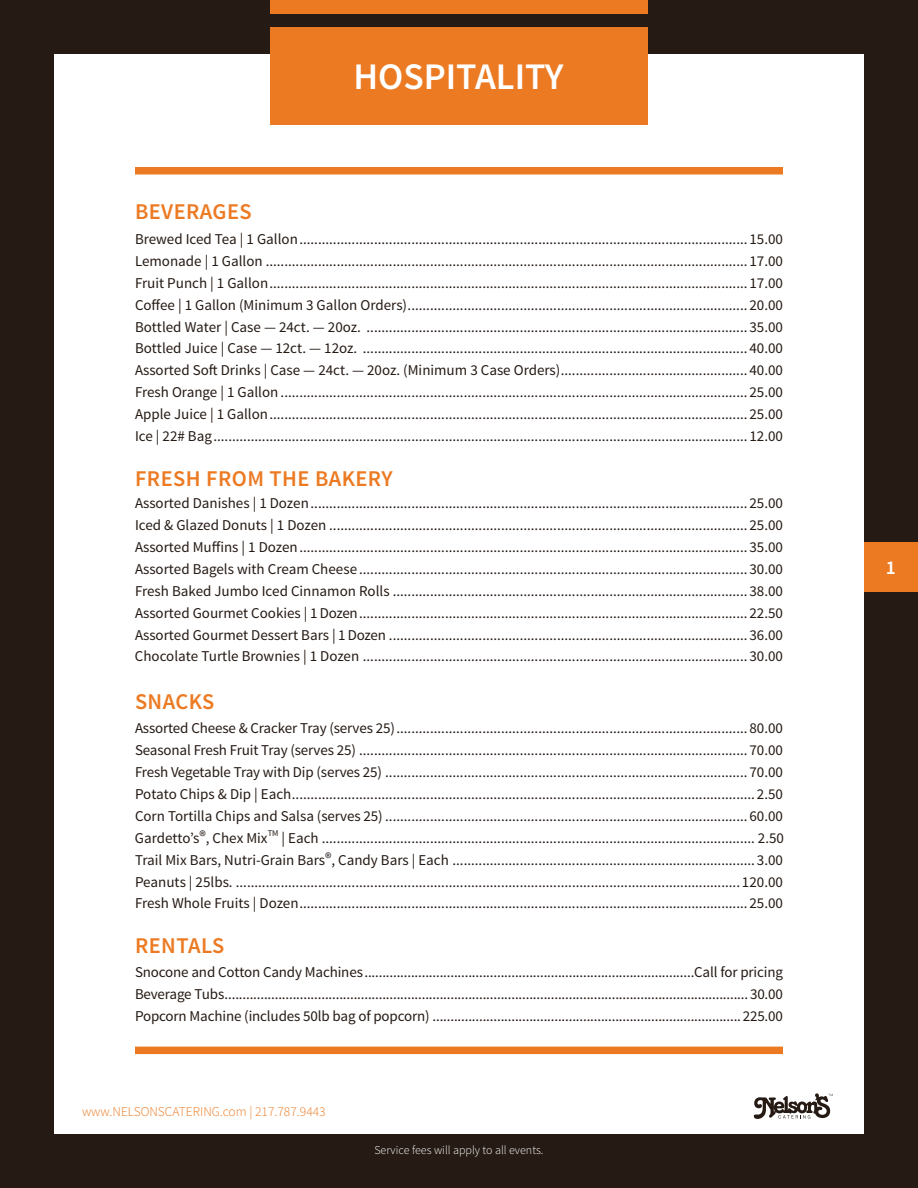
<style>
.page{position:relative;width:918px;height:1188px;background:#251a14}
.page>*{position:absolute;margin:0;border:0;box-sizing:border-box;transform-origin:0 0}
.t1{font:600 37.5px "Source Sans Pro";color:#fff}
.t2{font:37.5px "Source Sans Pro";color:#fff}
.t3{font:600 22.5px "Source Sans Pro";letter-spacing:.02em;color:#ec7a23}
.t4{font:600 19.5px "Source Sans Pro";color:#fff}
.t5{font:15px/21.9px "Source Sans Pro";color:#251a14;text-align:justify}
.t6{font:300 13.5px "Source Sans Pro";color:#ec7a23}
.t7{font:300 12px "Source Sans Pro";color:#fff}
</style>
<div class="page">
<div style="left:54px;top:54px;width:810px;height:1080px;background:#fff"></div>
<svg style="left:754px;top:1093px;width:79px;height:26px"></svg>
<div style="left:135px;top:167px;width:648px;height:8px;background:#ec7a23"></div>
<div style="left:135px;top:1047px;width:648px;height:7px;background:#ec7a23"></div>
<div style="left:270px;top:27px;width:378px;height:97px;background:#ec7a23"></div>
<div style="left:270px;top:0;width:378px;height:14px;background:#ec7a23"></div>
<div style="left:864px;top:542px;width:54px;height:50px;background:#ec7a23"></div>
<h1 class="t2" style="left:386px;top:44px;width:150px">Breakfast</h1>
<h1 class="t1" style="left:354px;top:52px;width:212px">HOSPITALITY</h1>
<h2 class="t3" style="left:135px;top:198px;width:118px">BEVERAGES</h2>
<p class="t5" style="left:135px;top:228px;width:650px">Brewed Iced Tea | 1 Gallon........................................................................................................................ 15.00<br>Lemonade | 1 Gallon ................................................................................................................................. 17.00<br>Fruit Punch | 1 Gallon................................................................................................................................ 17.00<br>Coffee | 1 Gallon (Minimum 3 Gallon Orders)........................................................................................... 20.00<br>Bottled Water | Case — 24ct. — 20oz. ...................................................................................................... 35.00<br>Bottled Juice | Case — 12ct. — 12oz. ....................................................................................................... 40.00<br>Assorted Soft Drinks | Case — 24ct. — 20oz. (Minimum 3 Case Orders).................................................. 40.00<br>Fresh Orange | 1 Gallon ............................................................................................................................. 25.00<br>Apple Juice | 1 Gallon................................................................................................................................ 25.00<br>Ice | 22# Bag............................................................................................................................................... 12.00</p>
<h2 class="t3" style="left:135px;top:464px;width:259px">FRESH FROM THE BAKERY</h2>
<p class="t5" style="left:135px;top:492px;width:650px">Assorted Danishes | 1 Dozen..................................................................................................................... 25.00<br>Iced &amp; Glazed Donuts | 1 Dozen ................................................................................................................ 25.00<br>Assorted Muffins | 1 Dozen........................................................................................................................ 35.00<br>Assorted Bagels with Cream Cheese ........................................................................................................ 30.00<br>Fresh Baked Jumbo Iced Cinnamon Rolls ............................................................................................... 38.00<br>Assorted Gourmet Cookies | 1 Dozen........................................................................................................ 22.50<br>Assorted Gourmet Dessert Bars | 1 Dozen ................................................................................................ 36.00<br>Chocolate Turtle Brownies | 1 Dozen ....................................................................................................... 30.00</p>
<h2 class="t3" style="left:135px;top:687px;width:81px">SNACKS</h2>
<p class="t5" style="left:135px;top:717px;width:651px">Assorted Cheese &amp; Cracker Tray (serves 25).............................................................................................. 80.00<br>Seasonal Fresh Fruit Tray (serves 25) ........................................................................................................ 70.00<br>Fresh Vegetable Tray with Dip (serves 25) ................................................................................................. 70.00<br>Potato Chips &amp; Dip | Each............................................................................................................................ 2.50<br>Corn Tortilla Chips and Salsa (serves 25) ................................................................................................. 60.00<br>Gardetto’s®, Chex Mix<sup>TM</sup> | Each .................................................................................................................... 2.50<br>Trail Mix Bars, Nutri-Grain Bars®, Candy Bars | Each ................................................................................. 3.00<br>Peanuts | 25lbs. ....................................................................................................................................... 120.00<br>Fresh Whole Fruits | Dozen........................................................................................................................ 25.00</p>
<h2 class="t3" style="left:135px;top:931px;width:91px">RENTALS</h2>
<p class="t5" style="left:135px;top:962px;width:649px">Snocone and Cotton Candy Machines............................................................................................Call for pricing Beverage Tubs..................................................................................................................................................30.00<br>Popcorn Machine (includes 50lb bag of popcorn) ......................................................................................225.00</p>
<p class="t6" style="left:82px;top:1104px;width:245px">www.NELSONSCATERING.com | 217.787.9443</p>
<p class="t7" style="left:374px;top:1143px;width:171px">Service fees will apply to all events.</p>
<h3 class="t4" style="left:886px;top:556px;width:12px">1</h3>
</div>
